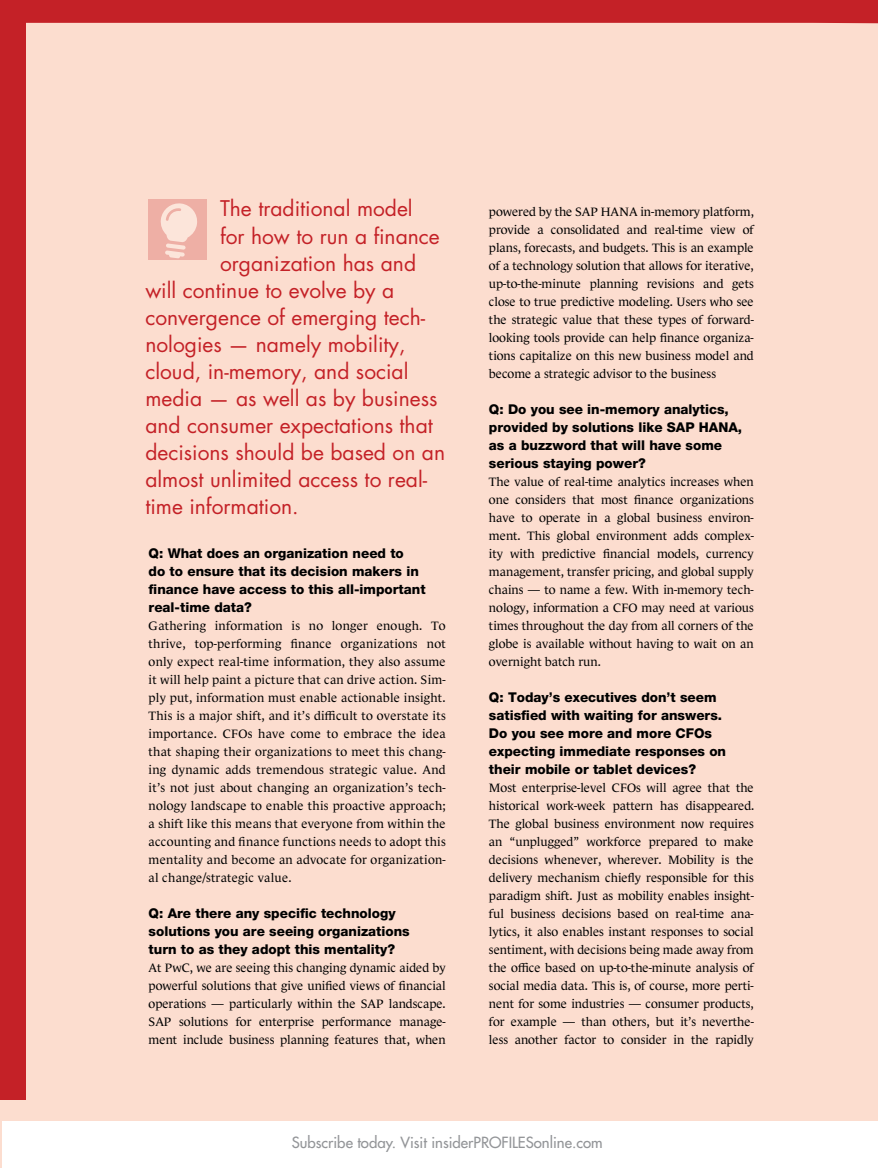
<style>
.page{position:relative;width:878px;height:1168px;background:#fcddcf}
.page>*{position:absolute;margin:0;border:0;box-sizing:border-box;transform-origin:0 0}
.t1{font:21px "Futura Std";color:#c42127}
.t2{font:500 15px "Futura Std";color:#939598}
.t3{font:800 13.5px/18px "Helvetica Neue LT Std";color:#000}
.t4{font:12.3px/18px "Le Monde Journal Std";color:#000;text-align:justify}
.t5{font:500 10.8px "Futura";color:#c42329}
</style>
<div class="page">
<div style="left:26px;top:0;width:852px;height:23px;background:#c42127"></div>
<div style="left:0;top:0;width:26px;height:1099px;background:#c42127"></div>
<div style="left:148px;top:199px;width:58px;height:60px;background:#eeafa5"></div>
<svg style="left:160px;top:203px;width:37px;height:55px"></svg>
<div style="left:3px;top:1121px;width:875px;height:47px;background:#fff"></div>
<h1 class="t1" style="left:220px;top:195px;width:194px">The traditional model</h1>
<h1 class="t1" style="left:220px;top:222px;width:221px">for how to run a finance</h1>
<h1 class="t1" style="left:220px;top:249px;width:198px">organization has and</h1>
<h1 class="t1" style="left:145px;top:276px;width:250px">will continue to evolve by a</h1>
<h1 class="t1" style="left:145px;top:303px;width:281px">convergence of emerging tech-</h1>
<h1 class="t1" style="left:145px;top:330px;width:262px">nologies — namely mobility,</h1>
<h1 class="t1" style="left:145px;top:357px;width:265px">cloud, in-memory, and social</h1>
<h1 class="t1" style="left:145px;top:384px;width:294px">media — as well as by business</h1>
<h1 class="t1" style="left:145px;top:411px;width:289px">and consumer expectations that</h1>
<h1 class="t1" style="left:145px;top:438px;width:301px">decisions should be based on an</h1>
<h1 class="t1" style="left:145px;top:465px;width:283px">almost unlimited access to real-</h1>
<h1 class="t1" style="left:145px;top:492px;width:155px">time information.</h1>
<p class="t5" style="left:228px;top:262px;width:46px">Redesign</p>
<p class="t5" style="left:304px;top:262px;width:41px">Reinvest</p>
<p class="t3" style="left:149px;top:544px;width:278px">Q: What does an organization need to<br>do to ensure that its decision makers in finance have access to this all-important real-time data?</p>
<p class="t4" style="left:149px;top:617px;width:298px">Gathering information is no longer enough. To thrive, top-performing finance organizations not only expect real-time information, they also assume it will help paint a picture that can drive action. Sim&shy;ply put, information must enable actionable insight.<br>This is a major shift, and it’s difficult to overstate its importance. CFOs have come to embrace the idea that shaping their organizations to meet this chang&shy;ing dynamic adds tremendous strategic value. And it’s not just about changing an organization’s tech&shy;nology landscape to enable this proactive approach; a shift like this means that everyone from within the accounting and finance functions needs to adopt this mentality and become an advocate for organization&shy;al change/strategic value.</p>
<p class="t3" style="left:149px;top:904px;width:263px">Q: Are there any specific technology solutions you are seeing organizations turn to as they adopt this mentality?</p>
<p class="t4" style="left:149px;top:959px;width:298px">At PwC, we are seeing this changing dynamic aided by powerful solutions that give unified views of financial operations — particularly within the SAP landscape.<br>SAP solutions for enterprise performance manage&shy;ment include business planning features that, when</p>
<p class="t4" style="left:489px;top:203px;width:266px">powered by the SAP HANA in-memory platform, provide a consolidated and real-time view of plans, forecasts, and budgets. This is an example of a technology solution that allows for iterative, up-to-the-minute planning revisions and gets close to true predictive modeling. Users who see the strategic value that these types of forward&shy;looking tools provide can help finance organiza&shy;tions capitalize on this new business model and become a strategic advisor to the business</p>
<p class="t3" style="left:489px;top:400px;width:255px">Q: Do you see in-memory analytics, provided by solutions like SAP HANA, as a buzzword that will have some serious staying power?</p>
<p class="t4" style="left:489px;top:473px;width:266px">The value of real-time analytics increases when one considers that most finance organizations have to operate in a global business environ&shy;ment. This global environment adds complex&shy;ity with predictive financial models, currency management, transfer pricing, and global supply chains — to name a few. With in-memory tech&shy;nology, information a CFO may need at various times throughout the day from all corners of the globe is available without having to wait on an overnight batch run.</p>
<p class="t3" style="left:489px;top:688px;width:239px">Q: Today’s executives don’t seem satisfied with waiting for answers.<br>Do you see more and more CFOs expecting immediate responses on their mobile or tablet devices?</p>
<p class="t4" style="left:489px;top:779px;width:267px">Most enterprise-level CFOs will agree that the historical work-week pattern has disappeared.<br>The global business environment now requires an “unplugged” workforce prepared to make decisions whenever, wherever. Mobility is the delivery mechanism chiefly responsible for this paradigm shift. Just as mobility enables insight&shy;ful business decisions based on real-time ana&shy;lytics, it also enables instant responses to social sentiment, with decisions being made away from the office based on up-to-the-minute analysis of social media data. This is, of course, more perti&shy;nent for some industries — consumer products, for example — than others, but it’s neverthe&shy;less another factor to consider in the rapidly</p>
<p class="t2" style="left:292px;top:1133px;width:312px">Subscribe today. Visit insiderPROFILESonline.com</p>
</div>
